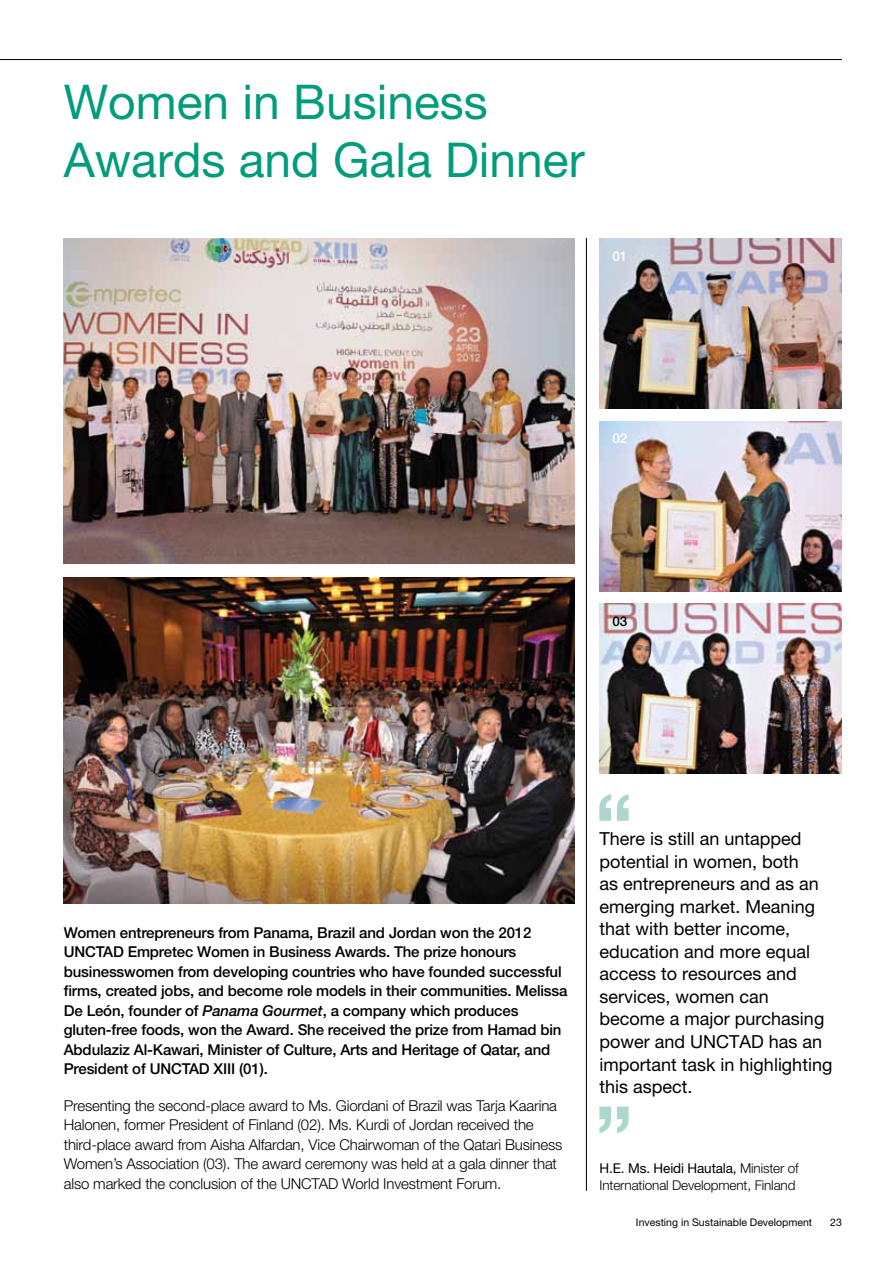
<style>
.page{position:relative;width:893px;height:1263px;background:#fff}
.page>*{position:absolute;margin:0;border:0;box-sizing:border-box;transform-origin:0 0}
.t1{font:700 82.5px "Helvetica Neue LT Pro";color:#acd7cd}
.t2{font:48px/57.6px "Helvetica Neue LT Pro";color:#009c7c}
.t3{font:18px/22.5px "Helvetica Neue LT Pro";color:#000}
.t4{font:500 15px/19.5px "Helvetica Neue LT Pro";letter-spacing:-.01em;color:#000}
.t5{font:300 15px/19.5px "Helvetica Neue LT Pro";letter-spacing:-.01em;color:#000}
.t6{font:300 13.5px/16.5px "Helvetica Neue LT Pro";letter-spacing:-.01em;color:#000}
.t7{font:500 13.5px "Helvetica Neue LT Pro";color:#fff}
.t8{font:500 13.5px "Helvetica Neue LT Pro";color:#000}
.t9{font:10.5px "Helvetica Neue LT Pro";color:#000}
.s1{font-style:italic}
.s2{font-weight:400}
</style>
<div class="page">
<img style="left:64px;top:578px;width:510px;height:325px">
<img style="left:600px;top:238px;width:242px;height:170px">
<img style="left:64px;top:238px;width:510px;height:325px">
<hr style="left:0;top:59px;width:842px;height:1px;background:#000">
<hr style="left:586px;top:238px;width:1px;height:953px;background:#000">
<img style="left:600px;top:421px;width:242px;height:170px">
<img style="left:600px;top:604px;width:242px;height:170px">
<h2 class="t2" style="left:64px;top:73px;width:522px">Women in Business<br>Awards and Gala Dinner</h2>
<p class="t7" style="left:612px;top:248px;width:16px">01</p>
<p class="t7" style="left:612px;top:430px;width:16px">02</p>
<p class="t8" style="left:612px;top:613px;width:16px">03</p>
<p class="t4" style="left:64px;top:922px;width:505px">Women entrepreneurs from Panama, Brazil and Jordan won the 2012<br>UNCTAD Empretec Women in Business Awards. The prize honours businesswomen from developing countries who have founded successful firms, created jobs, and become role models in their communities. Melissa De León, founder of <span class="s1">Panama Gourmet</span>, a company which produces gluten-free foods, won the Award. She received the prize from Hamad bin Abdulaziz Al-Kawari, Minister of Culture, Arts and Heritage of Qatar, and President of UNCTAD XIII (01).</p>
<p class="t5" style="left:64px;top:1095px;width:500px">Presenting the second-place award to Ms. Giordani of Brazil was Tarja Kaarina Halonen, former President of Finland (02). Ms. Kurdi of Jordan received the third-place award from Aisha Alfardan, Vice Chairwoman of the Qatari Business Women’s Association (03). The award ceremony was held at a gala dinner that also marked the conclusion of the UNCTAD World Investment Forum.</p>
<h1 class="t1" style="left:595px;top:773px;width:40px">“</h1>
<p class="t3" style="left:600px;top:827px;width:234px">There is still an untapped potential in women, both<br>as entrepreneurs and as an emerging market. Meaning that with better income, education and more equal access to resources and services, women can become a major purchasing power and UNCTAD has an important task in highlighting this aspect.</p>
<h1 class="t1" style="left:595px;top:1085px;width:40px">”</h1>
<p class="t6" style="left:600px;top:1160px;width:201px"><span class="s2">H.E. Ms. Heidi Hautala,</span> Minister of<br>International Development, Finland</p>
<p class="t9" style="left:636px;top:1216px;width:178px">Investing in Sustainable Development</p>
<p class="t9" style="left:830px;top:1216px;width:13px">23</p>
</div>
